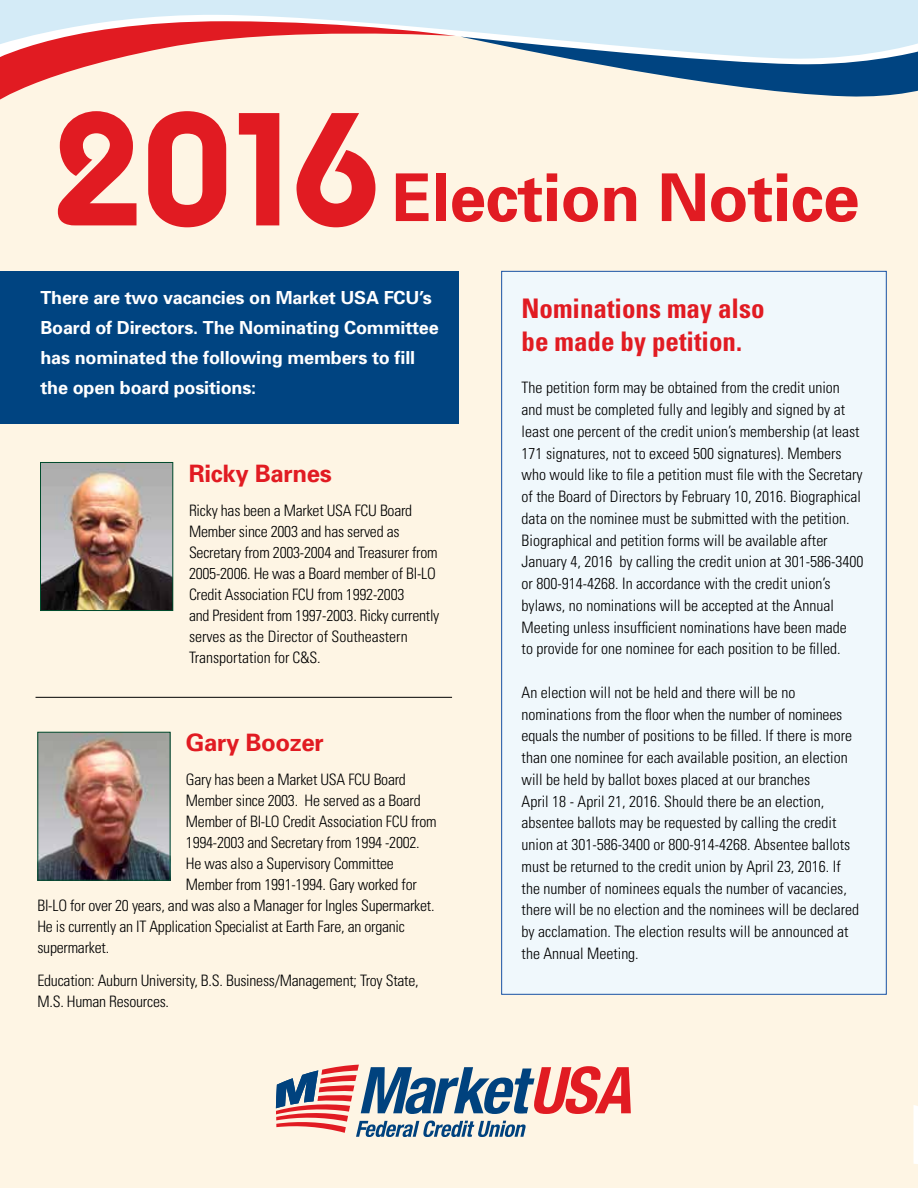
<style>
.page{position:relative;width:918px;height:1188px;background:#fff}
.page>*{position:absolute;margin:0;border:0;box-sizing:border-box;transform-origin:0 0}
.t1{font:600 160.5px "Bauhaus";color:#e11b22}
.t2{font:700 66px "Univers";letter-spacing:-.01em;color:#e11b22}
.t3{font:700 condensed 27px/33px "Univers";color:#e11b22}
.t4{font:700 24px "Univers";letter-spacing:-.015em;color:#e11b22}
.t5{font:700 18px/30px "Univers";letter-spacing:-.01em;color:#fff}
.t6{font:300 condensed 15.75px/21.8px "Univers";color:#000}
</style>
<div class="page">
<div style="left:0;top:5px;width:918px;height:1183px;background:#fef5e4"></div>
<svg style="left:914px;top:1105px;width:4px;height:59px"></svg>
<svg style="left:0;top:60px;width:918px;height:40px"></svg>
<svg style="left:0;top:0;width:918px;height:60px;fill:#d4ebf7"></svg>
<div style="left:0;top:271px;width:459px;height:153px;background:#004481"></div>
<div style="left:501px;top:271px;width:386px;height:724px;background:#f0f8fc;border:1px solid #1852a4"></div>
<img style="left:42px;top:464px;width:129px;height:145px">
<div style="left:40px;top:462px;width:133px;height:149px;border:1px solid #004b2c"></div>
<img style="left:39px;top:734px;width:129px;height:145px">
<div style="left:37px;top:732px;width:133px;height:149px;border:1px solid #004b2c"></div>
<hr style="left:36px;top:697px;width:416px;height:1px;background:#000">
<svg style="left:276px;top:1065px;width:355px;height:72px"></svg>
<h1 class="t1" style="left:53px;top:73px;width:329px">2016</h1>
<h2 class="t2" style="left:392px;top:158px;width:469px">Election Notice</h2>
<p class="t5" style="left:40px;top:283px;width:400px">There are two vacancies on Market USA FCU’s Board of Directors. The Nominating Committee has nominated the following members to fill the open board positions:</p>
<h3 class="t3" style="left:522px;top:291px;width:244px">Nominations may also be made by petition.</h3>
<p class="t6" style="left:522px;top:377px;width:343px">The petition form may be obtained from the credit union and must be completed fully and legibly and signed by at least one percent of the credit union’s membership (at least 171 signatures, not to exceed 500 signatures). Members who would like to file a petition must file with the Secretary of the Board of Directors by February 10, 2016. Biographical data on the nominee must be submitted with the petition.<br>Biographical and petition forms will be available after January 4, 2016 by calling the credit union at 301-586-3400 or 800-914-4268. In accordance with the credit union’s bylaws, no nominations will be accepted at the Annual Meeting unless insufficient nominations have been made<br>to provide for one nominee for each position to be filled.</p>
<p class="t6" style="left:522px;top:681px;width:339px">An election will not be held and there will be no nominations from the floor when the number of nominees equals the number of positions to be filled. If there is more than one nominee for each available position, an election will be held by ballot boxes placed at our branches<br>April 18 - April 21, 2016. Should there be an election, absentee ballots may be requested by calling the credit union at 301-586-3400 or 800-914-4268. Absentee ballots must be returned to the credit union by April 23, 2016. If the number of nominees equals the number of vacancies, there will be no election and the nominees will be declared by acclamation. The election results will be announced at the Annual Meeting.</p>
<h3 class="t4" style="left:189px;top:459px;width:144px">Ricky Barnes</h3>
<p class="t6" style="left:189px;top:500px;width:252px;line-height:21px">Ricky has been a Market USA FCU Board Member since 2003 and has served as Secretary from 2003-2004 and Treasurer from 2005-2006. He was a Board member of BI-LO Credit Association FCU from 1992-2003<br>and President from 1997-2003. Ricky currently serves as the Director of Southeastern Transportation for C&amp;S.</p>
<h3 class="t4" style="left:186px;top:728px;width:139px">Gary Boozer</h3>
<p class="t6" style="left:186px;top:769px;width:222px">Gary has been a Market USA FCU Board</p>
<p class="t6" style="left:186px;top:790px;width:236px">Member since 2003. He served as a Board</p>
<p class="t6" style="left:186px;top:811px;width:252px">Member of BI-LO Credit Association FCU from</p>
<p class="t6" style="left:186px;top:832px;width:235px">1994-2003 and Secretary from 1994 -2002.</p>
<p class="t6" style="left:186px;top:853px;width:210px">He was also a Supervisory Committee</p>
<p class="t6" style="left:186px;top:874px;width:232px">Member from 1991-1994. Gary worked for</p>
<p class="t6" style="left:37px;top:895px;width:399px">BI-LO for over 20 years, and was also a Manager for Ingles Supermarket.</p>
<p class="t6" style="left:37px;top:916px;width:369px">He is currently an IT Application Specialist at Earth Fare, an organic</p>
<p class="t6" style="left:37px;top:937px;width:73px">supermarket.</p>
<p class="t6" style="left:37px;top:970px;width:383px;line-height:21px">Education: Auburn University, B.S. Business/Management; Troy State,<br>M.S. Human Resources.</p>
</div>
